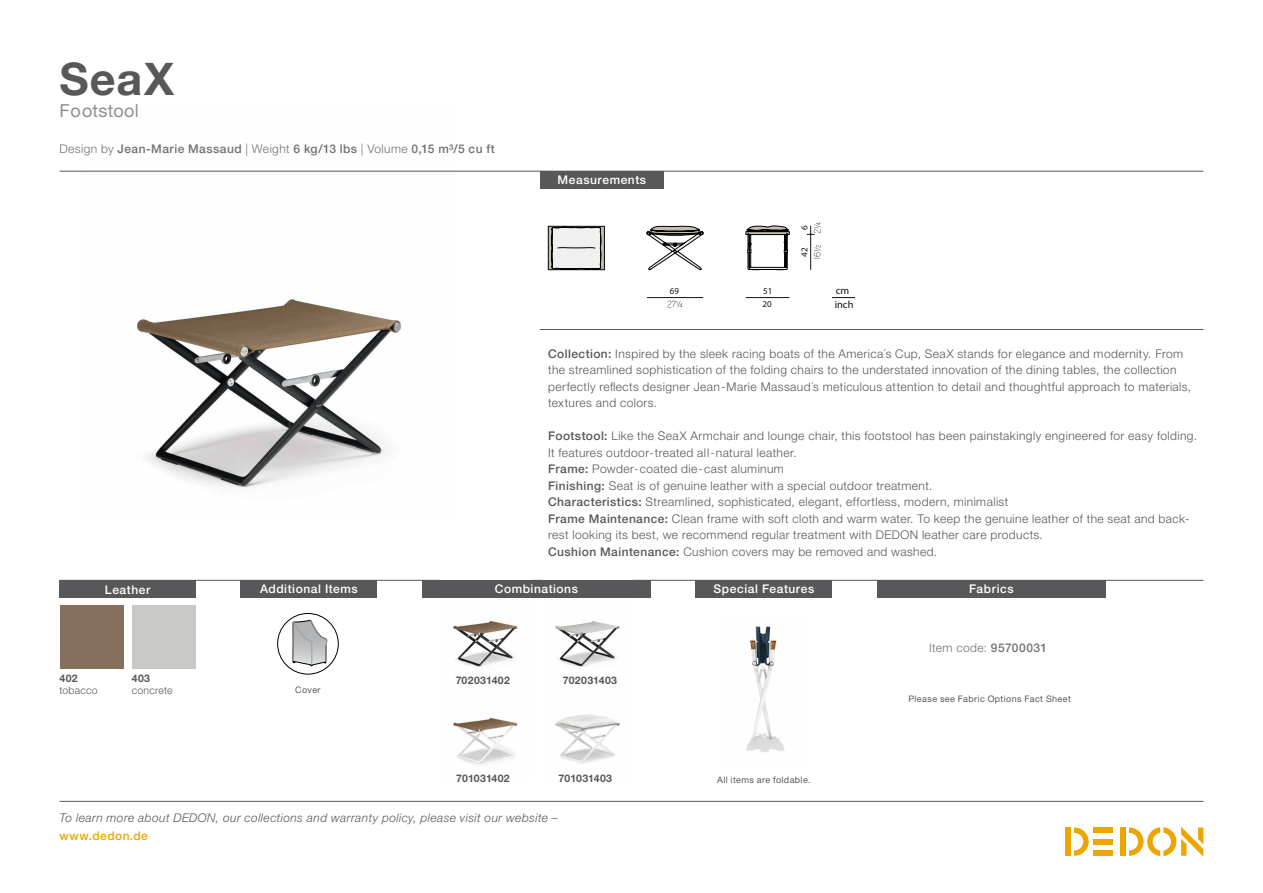
<style>
.page{position:relative;width:1263px;height:893px;background:#fff}
.page>*{position:absolute;margin:0;border:0;box-sizing:border-box;transform-origin:0 0}
.t1{font:700 45px "Helvetica Neue LT";color:#58585a}
.t2{font:18px "Helvetica Neue LT";letter-spacing:.02em;color:#928f8f}
.t3{font:300 12px/16.5px "Helvetica Neue LT";letter-spacing:.035em;color:#58585a}
.t4{font:italic 300 12px "Helvetica Neue LT";letter-spacing:.035em;color:#58585a}
.t5{font:500 12px "Helvetica Neue LT";letter-spacing:.045em;color:#fff}
.t6{font:500 12px "Helvetica Neue LT";letter-spacing:.04em;color:#727171}
.t7{font:300 12px "Helvetica Neue LT";letter-spacing:.035em;color:#727171}
.t8{font:500 12px "Helvetica Neue LT";letter-spacing:.035em;color:#eea500}
.t9{font:700 10.5px "Helvetica Neue LT";letter-spacing:.03em;color:#58585a}
.t10{font:700 10.5px "Helvetica Neue LT";letter-spacing:.01em;color:#58585a}
.t11{font:300 10.5px "Helvetica Neue LT";letter-spacing:.02em;color:#58585a}
.t12{font:10.5px/13.2px "Myriad Pro";color:#121212}
.t13{font:9px "Helvetica Neue LT";letter-spacing:.04em;color:#58585a}
.t14{font:9px/12.9px "Myriad Pro";color:#121212}
.s1{font-weight:300}
.s2{font-weight:500}
</style>
<div class="page">
<div style="left:1120px;top:827px;width:5px;height:29px;background:#eea500"></div>
<div style="left:1094px;top:827px;width:19px;height:6px;background:#eea500"></div>
<div style="left:1094px;top:850px;width:19px;height:6px;background:#eea500"></div>
<div style="left:1094px;top:839px;width:19px;height:5px;background:#eea500"></div>
<svg style="left:1074px;top:827px;width:15px;height:29px"></svg>
<div style="left:1065px;top:827px;width:6px;height:29px;background:#eea500"></div>
<svg style="left:1129px;top:827px;width:74px;height:29px"></svg>
<hr style="left:60px;top:801px;width:1143px;height:1px;background:#565757">
<img style="left:83px;top:170px;width:374px;height:318px">
<hr style="left:60px;top:580px;width:1143px;height:1px;background:#565757">
<hr style="left:60px;top:171px;width:1143px;height:1px;background:#565757">
<hr style="left:540px;top:329px;width:663px;height:1px;background:#565757">
<div style="left:540px;top:171px;width:124px;height:17px;background:#58585a"></div>
<div style="left:241px;top:580px;width:136px;height:17px;background:#58585a"></div>
<svg style="left:832px;top:297px;width:23px;height:1px"></svg>
<hr style="left:746px;top:297px;width:43px;height:1px;background:#121212">
<svg style="left:814px;top:245px;width:7px;height:14px"></svg>
<hr style="left:810px;top:234px;width:1px;height:36px;background:#121212">
<svg style="left:807px;top:222px;width:14px;height:13px"></svg>
<svg style="left:668px;top:301px;width:14px;height:7px"></svg>
<hr style="left:647px;top:297px;width:56px;height:1px;background:#121212">
<svg style="left:746px;top:226px;width:43px;height:44px"></svg>
<svg style="left:646px;top:226px;width:57px;height:44px"></svg>
<svg style="left:548px;top:226px;width:57px;height:44px"></svg>
<div style="left:132px;top:606px;width:64px;height:63px;background:#c9cac6"></div>
<div style="left:60px;top:605px;width:64px;height:64px;background:#87705b"></div>
<div style="left:60px;top:580px;width:136px;height:18px;background:#58585a"></div>
<div style="left:277px;top:613px;width:61px;height:61px;border:1px solid #000;border-radius:50%"></div>
<svg style="left:292px;top:620px;width:35px;height:46px"></svg>
<div style="left:877px;top:580px;width:228px;height:17px;background:#58585a"></div>
<img style="left:453px;top:717px;width:65px;height:48px">
<img style="left:555px;top:714px;width:65px;height:50px">
<img style="left:440px;top:597px;width:91px;height:70px">
<img style="left:542px;top:597px;width:91px;height:70px">
<div style="left:422px;top:580px;width:229px;height:17px;background:#58585a"></div>
<img style="left:746px;top:626px;width:39px;height:126px">
<div style="left:696px;top:580px;width:136px;height:17px;background:#58585a"></div>
<h1 class="t1" style="left:60px;top:51px;width:116px">SeaX</h1>
<h2 class="t2" style="left:60px;top:100px;width:81px">Footstool</h2>
<p class="t6" style="left:60px;top:142px;width:437px"><span class="s1">Design by</span> Jean-Marie Massaud <span class="s1">| Weight</span> 6 kg/13 lbs <span class="s1">| Volume</span> 0,15 m³/5 cu ft</p>
<p class="t5" style="left:558px;top:173px;width:90px">Measurements</p>
<p class="t14" style="left:670px;top:285px;width:11px">69</p>
<p class="t14" style="left:762px;top:285px;width:12px">51<br>20</p>
<p class="t14" style="left:798px;top:230px;width:6px;rotate:-90deg">6</p>
<p class="t14" style="left:798px;top:257px;width:11px;rotate:-90deg">42</p>
<p class="t12" style="left:835px;top:284px;width:20px">cm inch</p>
<p class="t3" style="left:548px;top:345px;width:645px"><span class="s2">Collection:</span> Inspired by the sleek racing boats of the America´s Cup, SeaX stands for elegance and modernity. From the streamlined sophistication of the folding chairs to the understated innovation of the dining tables, the collection perfectly reflects designer Jean-Marie Massaud´s meticulous attention to detail and thoughtful approach to materials, textures and colors.</p>
<p class="t3" style="left:548px;top:427px;width:650px"><span class="s2">Footstool:</span> Like the SeaX Armchair and lounge chair, this footstool has been painstakingly engineered for easy folding.<br>It features outdoor-treated all-natural leather.<br><span class="s2">Frame:</span> Powder-coated die-cast aluminum<br><span class="s2">Finishing:</span> Seat is of genuine leather with a special outdoor treatment.<br><span class="s2">Characteristics:</span> Streamlined, sophisticated, elegant, effortless, modern, minimalist<br><span class="s2">Frame Maintenance:</span> Clean frame with soft cloth and warm water. To keep the genuine leather of the seat and back&shy;rest looking its best, we recommend regular treatment with DEDON leather care products.<br><span class="s2">Cushion Maintenance:</span> Cushion covers may be removed and washed.</p>
<p class="t5" style="left:105px;top:582px;width:47px">Leather</p>
<p class="t9" style="left:60px;top:671px;width:20px">402</p>
<p class="t11" style="left:60px;top:684px;width:40px">tobacco</p>
<p class="t9" style="left:132px;top:671px;width:20px">403</p>
<p class="t11" style="left:132px;top:684px;width:42px">concrete</p>
<p class="t5" style="left:260px;top:582px;width:99px">Additional Items</p>
<p class="t13" style="left:295px;top:684px;width:27px">Cover</p>
<p class="t5" style="left:495px;top:582px;width:85px">Combinations</p>
<p class="t9" style="left:456px;top:674px;width:56px">702031402</p>
<p class="t9" style="left:563px;top:674px;width:56px">702031403</p>
<p class="t5" style="left:713px;top:582px;width:102px">Special Features</p>
<p class="t10" style="left:456px;top:772px;width:55px">701031402</p>
<p class="t10" style="left:558px;top:772px;width:55px">701031403</p>
<p class="t13" style="left:717px;top:775px;width:95px">All items are foldable.</p>
<p class="t4" style="left:60px;top:811px;width:500px">To learn more about DEDON, our collections and warranty policy, please visit our website –</p>
<p class="t8" style="left:60px;top:829px;width:90px">www.dedon.de</p>
<p class="t5" style="left:969px;top:582px;width:46px">Fabrics</p>
<p class="t7" style="left:929px;top:640px;width:119px">Item code: <span class="s2">95700031</span></p>
<p class="t13" style="left:908px;top:693px;width:164px">Please see Fabric Options Fact Sheet</p>
</div>
